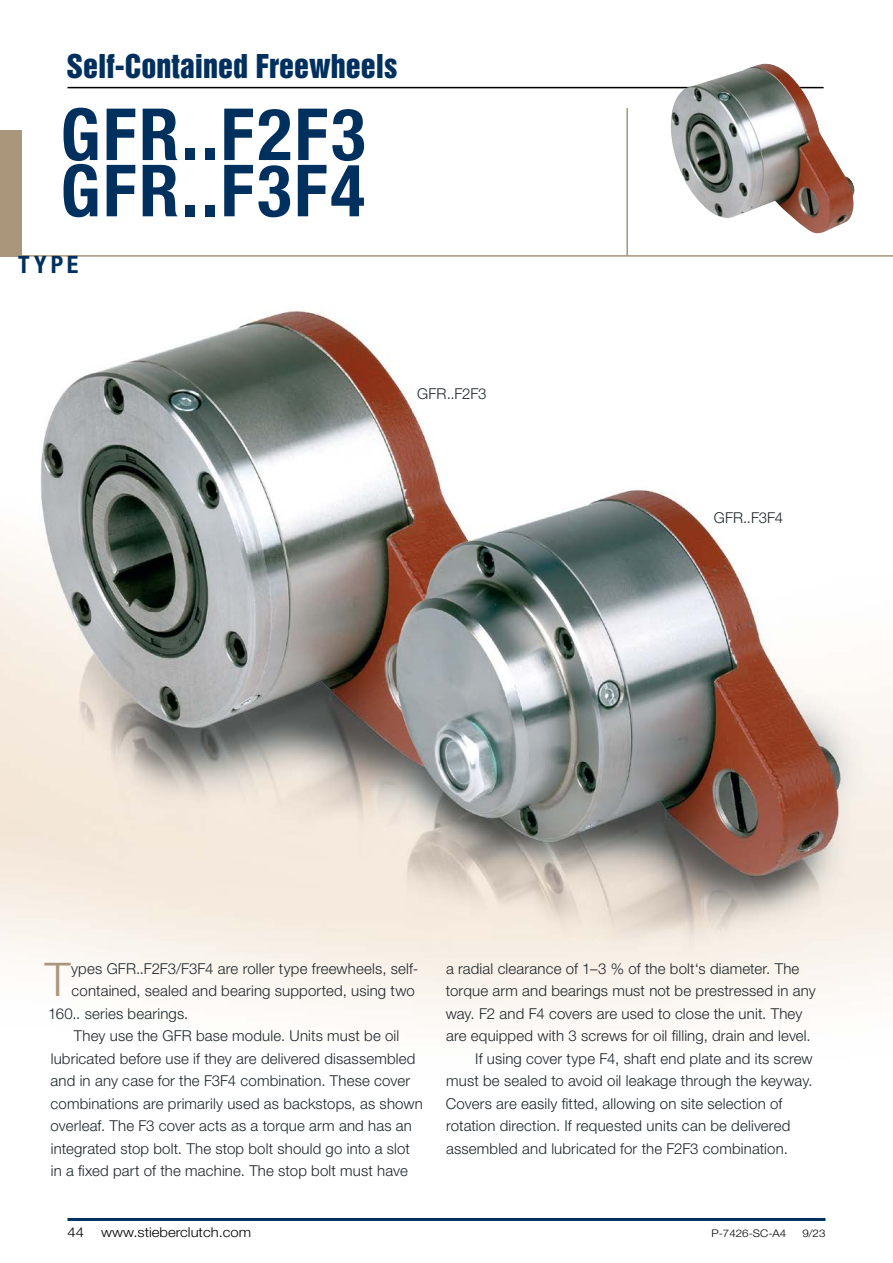
<style>
.page{position:relative;width:893px;height:1263px;background:#fff}
.page>*{position:absolute;margin:0;border:0;box-sizing:border-box;transform-origin:0 0}
.t1{font:700 condensed 72px/56.2px "Helvetica Neue LT Std";letter-spacing:.04em;color:#00305e}
.t2{font:300 46.5px "Helvetica Neue LT Std";color:#aa967a}
.t3{font:30px "Helvetica Inserat LT Std";color:#00305e}
.t4{font:700 condensed 24px "Helvetica Neue LT Std";color:#00305e}
.t5{font:300 15px "Helvetica Neue LT Std";letter-spacing:.01em;color:#1d2529}
.t6{font:300 13.5px "Helvetica Neue LT Std";color:#000;scale:1.1 1}
.t7{font:300 10.5px "Helvetica Neue LT Std";color:#000;scale:1.1 1}
</style>
<div class="page">
<hr style="left:68px;top:87px;width:756px;height:1px;background:#000">
<hr style="left:626px;top:108px;width:2px;height:148px;background:#aa967a">
<hr style="left:0;top:255px;width:893px;height:2px;background:#aa967a">
<div style="left:0;top:130px;width:21px;height:126px;background:#aa967a"></div>
<img style="left:668px;top:64px;width:187px;height:170px">
<img style="left:0;top:310px;width:893px;height:712px">
<hr style="left:68px;top:1218px;width:757px;height:3px;background:#00305e">
<h3 class="t3" style="left:67px;top:48px;width:332px">Self-Contained Freewheels</h3>
<h1 class="t1" style="left:60px;top:105px;width:307px">GFR..F2F3<br>GFR..F3F4</h1>
<h3 class="t4" style="left:18px;top:250px;width:62px">TYPE</h3>
<p class="t5" style="left:417px;top:384px;width:71px">GFR..F2F3</p>
<p class="t5" style="left:714px;top:508px;width:71px">GFR..F3F4</p>
<h2 class="t2" style="left:45px;top:951px;width:27px">T</h2>
<p class="t5" style="left:71px;top:959px;width:349px">ypes GFR..F2F3/F3F4 are roller type freewheels, self-</p>
<p class="t5" style="left:72px;top:982px;width:345px">contained, sealed and bearing supported, using two</p>
<p class="t5" style="left:48px;top:1004px;width:142px">160.. series bearings.</p>
<p class="t5" style="left:74px;top:1027px;width:327px">They use the GFR base module. Units must be oil</p>
<p class="t5" style="left:51px;top:1049px;width:366px">lubricated before use if they are delivered disassembled</p>
<p class="t5" style="left:51px;top:1072px;width:361px">and in any case for the F3F4 combination. These cover</p>
<p class="t5" style="left:51px;top:1094px;width:374px">combinations are primarily used as backstops, as shown</p>
<p class="t5" style="left:51px;top:1117px;width:363px">overleaf. The F3 cover acts as a torque arm and has an</p>
<p class="t5" style="left:51px;top:1139px;width:361px">integrated stop bolt. The stop bolt should go into a slot</p>
<p class="t5" style="left:51px;top:1162px;width:359px">in a fixed part of the machine. The stop bolt must have</p>
<p class="t5" style="left:446px;top:959px;width:355px">a radial clearance of 1–3 % of the bolt‘s diameter. The</p>
<p class="t5" style="left:446px;top:982px;width:371px">torque arm and bearings must not be prestressed in any</p>
<p class="t5" style="left:446px;top:1004px;width:358px">way. F2 and F4 covers are used to close the unit. They</p>
<p class="t5" style="left:446px;top:1027px;width:366px">are equipped with 3 screws for oil filling, drain and level.</p>
<p class="t5" style="left:475px;top:1049px;width:339px">If using cover type F4, shaft end plate and its screw</p>
<p class="t5" style="left:446px;top:1072px;width:368px">must be sealed to avoid oil leakage through the keyway.</p>
<p class="t5" style="left:446px;top:1094px;width:338px">Covers are easily fitted, allowing on site selection of</p>
<p class="t5" style="left:446px;top:1117px;width:346px">rotation direction. If requested units can be delivered</p>
<p class="t5" style="left:446px;top:1139px;width:343px">assembled and lubricated for the F2F3 combination.</p>
<p class="t6" style="left:68px;top:1223px;width:17px">44</p>
<p class="t6" style="left:101px;top:1223px;width:138px">www.stieberclutch.com</p>
<p class="t7" style="left:711px;top:1226px;width:70px">P-7426-SC-A4</p>
<p class="t7" style="left:802px;top:1226px;width:23px">9/23</p>
</div>
